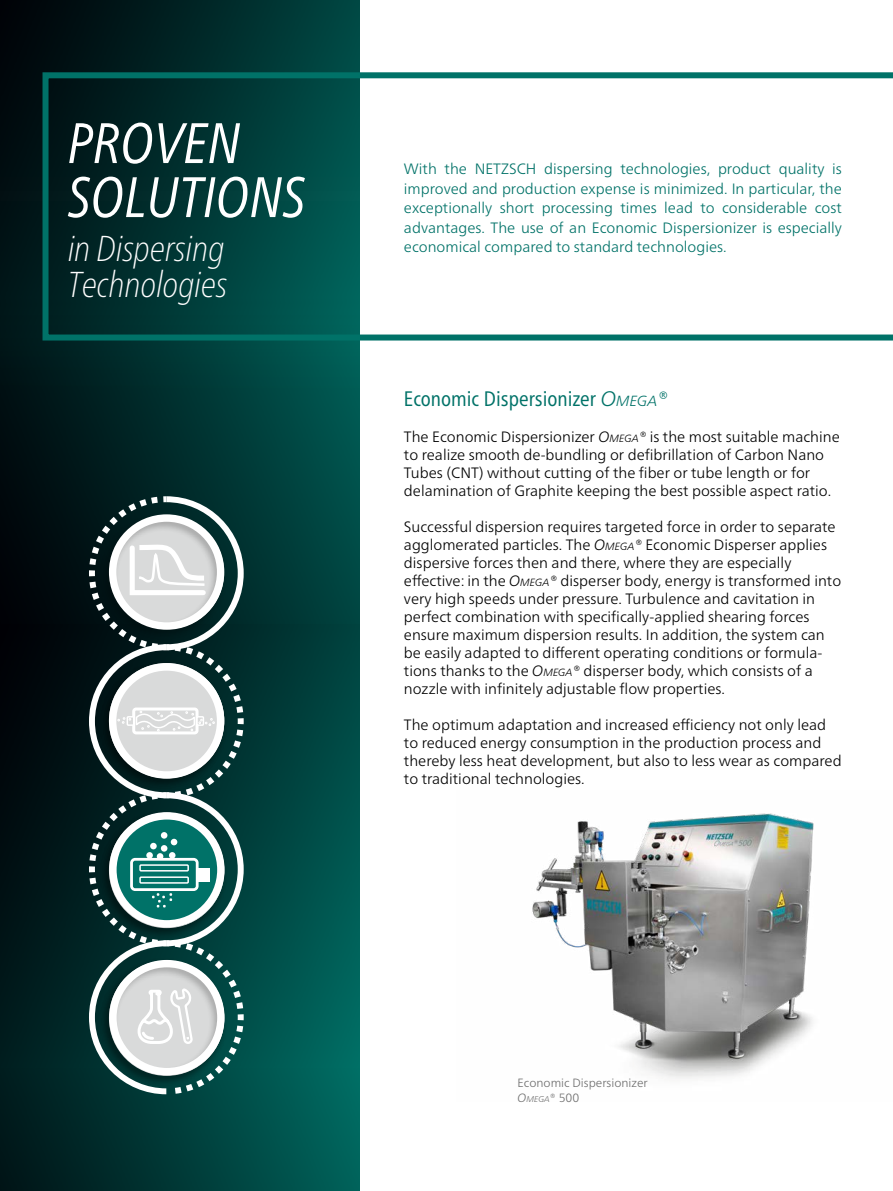
<style>
.page{position:relative;width:893px;height:1191px;background:#fff}
.page>*{position:absolute;margin:0;border:0;box-sizing:border-box;transform-origin:0 0}
.Headline_Titel_n{font:italic condensed 57px "Frutiger Neue LTW1 G";color:#fff}
.Headline_Titel_n-2{font:italic 100 condensed 36px/36px "Frutiger Neue LTW1 G";color:#fff}
.Subhead_1_grün_n{font:condensed 21px "Frutiger Neue LTW1 G";color:#007268}
.Fließtext_en_n{font:300 15px/18px "Frutiger Neue LTW1 G";color:#000}
.Fließtext_de_n{font:300 15px/19.5px "Frutiger Neue LTW1 G";color:#007268;text-align:justify}
.Bildunterschrift_n{font:300 12px "Frutiger Neue LTW1 G";color:#6e6e6e}
.Bildunterschrift_n-2{font:italic 300 8.4px "Frutiger Neue LTW1 G";color:#6e6e6e}
.s1{font-weight:300;font-style:italic;font-stretch:normal}
.s2{font-weight:300;font-style:italic;font-stretch:normal;font-size:14.7px}
.s3{font-style:italic}
.s4{font-style:italic;font-size:10.5px}
.s5{font-size:12px}
.s6{font-style:normal;font-size:12px}
</style>
<div class="page">
<img style="left:0;top:1068px;width:359px;height:123px">
<img style="left:0;top:394px;width:359px;height:230px">
<img style="left:0;top:624px;width:359px;height:444px">
<img style="left:0;top:0;width:359px;height:394px">
<svg style="left:43px;top:72px;width:850px;height:268px"></svg>
<img style="left:532px;top:813px;width:282px;height:266px">
<svg style="left:89px;top:496px;width:155px;height:598px"></svg>
<p class="Headline_Titel_n" style="left:68px;top:102px;width:174px">PROVEN</p>
<p class="Headline_Titel_n" style="left:68px;top:156px;width:239px">SOLUTIONS</p>
<p class="Headline_Titel_n-2" style="left:68px;top:227px;width:161px">in Dispersing<br>Technologies</p>
<p class="Fließtext_de_n" style="left:404px;top:159px;width:439px">With the NETZSCH dispersing technologies, product quality is improved and production expense is minimized. In particular, the exceptionally short processing times lead to considerable cost advantages. The use of an Economic Dispersionizer is especially economical compared to standard technologies.</p>
<p class="Subhead_1_grün_n" style="left:404px;top:383px;width:265px">Economic Dispersionizer <span class="s1">O</span><span class="s2">MEGA</span><span class="s1">®</span></p>
<p class="Fließtext_en_n" style="left:404px;top:427px;width:437px">The Economic Dispersionizer <span class="s3">O</span><span class="s4">MEGA</span><span class="s3">®</span> is the most suitable machine to realize smooth de-bundling or defibrillation of Carbon Nano Tubes (CNT) without cutting of the fiber or tube length or for delamination of Graphite keeping the best possible aspect ratio.</p>
<p class="Fließtext_en_n" style="left:404px;top:517px;width:439px">Successful dispersion requires targeted force in order to separate agglomerated particles. The <span class="s3">O</span><span class="s4">MEGA</span><span class="s3">®</span> Economic Disperser applies dispersive forces then and there, where they are especially effective: in the <span class="s3">O</span><span class="s4">MEGA</span><span class="s3">®</span> disperser body, energy is transformed into very high speeds under pressure. Turbulence and cavitation in perfect combination with specifically-applied shearing forces ensure maximum dispersion results. In addition, the system can be easily adapted to different operating conditions or formula&shy;tions thanks to the <span class="s3">O</span><span class="s4">MEGA</span><span class="s3">®</span> disperser body, which consists of a nozzle with infinitely adjustable flow properties.</p>
<p class="Fließtext_en_n" style="left:404px;top:715px;width:439px">The optimum adaptation and increased efficiency not only lead to reduced energy consumption in the production process and thereby less heat development, but also to less wear as compared to traditional technologies.</p>
<p class="Bildunterschrift_n" style="left:518px;top:1076px;width:132px">Economic Dispersionizer</p>
<p class="Bildunterschrift_n-2" style="left:518px;top:1094px;width:63px"><span class="s5">O</span>MEGA<span class="s6">® 500</span></p>
</div>
